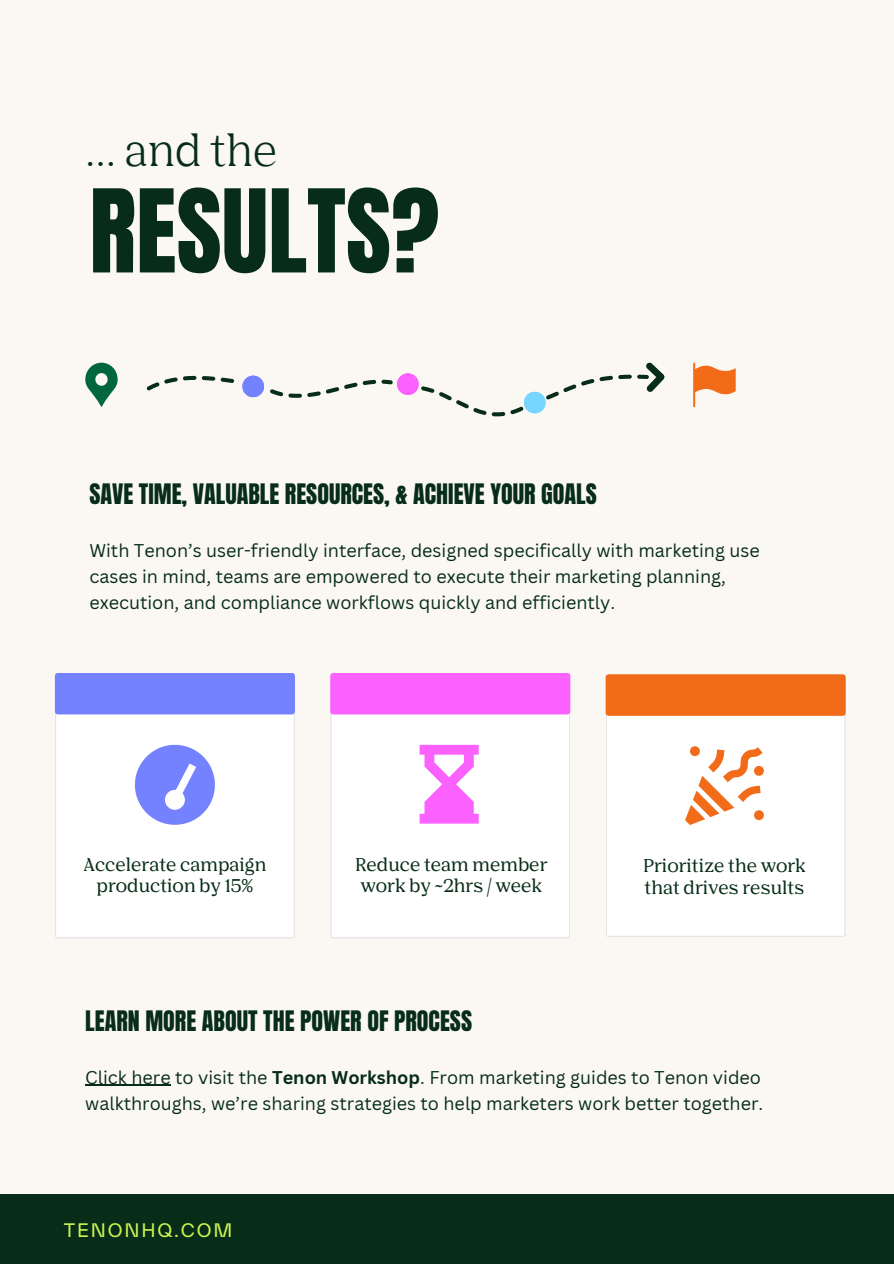
<style>
.page{position:relative;width:894px;height:1264px;background:#fff}
.page>*{position:absolute;margin:0;border:0;box-sizing:border-box;transform-origin:0 0}
.t1{font:97.95px "Anton";color:#072d18}
.t2{font:43.5px "Nib Pro";color:#072d18}
.t3{font:24px "Anton";color:#072d18}
.t4{font:18px/25.8px "Canva Sans";color:#072d18}
.t5{font:600 18px/21.3px "Nib Pro";color:#072d18}
.t6{font:18px "TWK Everett";letter-spacing:.1em;color:#ccf352}
.s1{font-weight:700}
</style>
<div class="page">
<div style="left:0;top:0;width:893px;height:1263px;background:#fbf8f3"></div>
<svg style="left:85px;top:362px;width:33px;height:45px"></svg>
<svg style="left:693px;top:362px;width:42px;height:45px"></svg>
<svg style="left:202px;top:376px;width:32px;height:7px"></svg>
<svg style="left:146px;top:376px;width:50px;height:14px"></svg>
<svg style="left:637px;top:363px;width:27px;height:29px"></svg>
<svg style="left:242px;top:375px;width:22px;height:22px"></svg>
<svg style="left:270px;top:373px;width:361px;height:43px"></svg>
<div style="left:0;top:1194px;width:893px;height:69px;background:#072d18"></div>
<div style="left:330px;top:713px;width:240px;height:225px;background:#fff"></div>
<div style="left:330px;top:673px;width:240px;height:41px;background:#fb61fe;border-radius:3px"></div>
<svg style="left:419px;top:744px;width:59px;height:79px"></svg>
<div style="left:55px;top:713px;width:240px;height:225px;background:#fff"></div>
<div style="left:55px;top:673px;width:240px;height:41px;background:#7482ff;border-radius:3px"></div>
<svg style="left:135px;top:744px;width:80px;height:80px"></svg>
<div style="left:606px;top:715px;width:239px;height:222px;background:#fff"></div>
<div style="left:605px;top:674px;width:240px;height:42px;background:#f16b19;border-radius:3px"></div>
<svg style="left:685px;top:746px;width:78px;height:79px"></svg>
<hr style="left:85px;top:1084px;width:86px;height:1px;background:#072d18">
<p class="t2" style="left:85px;top:122px;width:194px">... and the</p>
<h2 class="t1" style="left:89px;top:161px;width:351px">RESULTS?</h2>
<p class="t3" style="left:89px;top:476px;width:508px">SAVE TIME, VALUABLE RESOURCES, &amp; ACHIEVE YOUR GOALS</p>
<p class="t4" style="left:89px;top:537px;width:671px">With Tenon’s user-friendly interface, designed specifically with marketing use cases in mind, teams are empowered to execute their marketing planning, execution, and compliance workflows quickly and efficiently.</p>
<p class="t5" style="left:83px;top:853px;width:184px;text-align:center">Accelerate campaign production by 15%</p>
<p class="t5" style="left:643px;top:854px;width:164px">Prioritize the work that drives results</p>
<h1 class="t5" style="left:355px;top:853px;width:194px">Reduce team member work by ~2hrs / week</h1>
<h5 class="t3" style="left:85px;top:1003px;width:388px">LEARN MORE ABOUT THE POWER OF PROCESS</h5>
<p class="t4" style="left:85px;top:1063px;width:679px">Click here to visit the <span class="s1">Tenon Workshop</span>. From marketing guides to Tenon video walkthroughs, we’re sharing strategies to help marketers work better together.</p>
<p class="t6" style="left:64px;top:1218px;width:170px">TENONHQ.COM</p>
</div>
